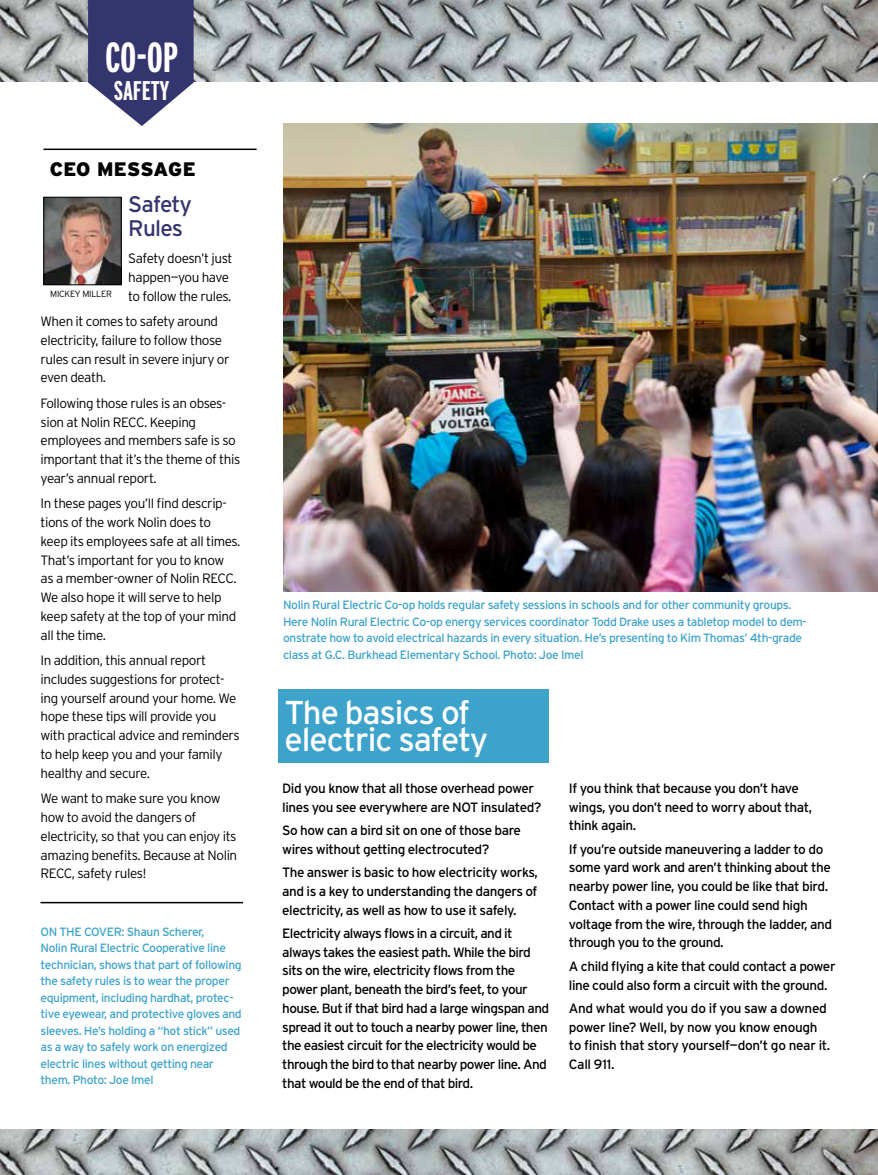
<style>
.page{position:relative;width:878px;height:1175px;background:#fff}
.page>*{position:absolute;margin:0;border:0;box-sizing:border-box;transform-origin:0 0}
.t1{font:700 extra-condensed 42px "Interstate";color:#fff}
.t2{font:33px/27px "Interstate";letter-spacing:-.03em;color:#fff}
.t3{font:700 extra-condensed 27px "Interstate";color:#fff}
.t4{font:22.5px/24px "Interstate";letter-spacing:-.04em;color:#34346e}
.t5{font:900 19.5px "Interstate";letter-spacing:.005em;color:#000}
.t6{font:13.5px/18.8px "Interstate";letter-spacing:-.035em;color:#000}
.t7{font:300 13.5px/18.8px "Interstate";letter-spacing:-.03em;color:#000}
.t8{font:12px/16.5px "Interstate";letter-spacing:-.03em;color:#3ea3cb}
.t9{font:300 9px "Interstate";letter-spacing:-.03em;color:#000}
</style>
<div class="page">
<img style="left:0;top:0;width:878px;height:81px">
<img style="left:0;top:1130px;width:878px;height:44px">
<img style="left:284px;top:123px;width:593px;height:468px">
<svg style="left:88px;top:0;width:106px;height:126px"></svg>
<hr style="left:44px;top:148px;width:212px;height:2px;background:#000">
<hr style="left:40px;top:902px;width:203px;height:1px;background:#000">
<div style="left:278px;top:688px;width:270px;height:74px;background:#3ea3cb"></div>
<hr style="left:877px;top:81px;width:1px;height:1049px;background:#3ea3cb">
<img style="left:45px;top:199px;width:74px;height:84px">
<div style="left:43px;top:197px;width:78px;height:88px;border:1px solid #000"></div>
<h1 class="t1" style="left:105px;top:34px;width:75px">CO-OP</h1>
<h3 class="t3" style="left:114px;top:76px;width:57px">SAFETY</h3>
<h3 class="t5" style="left:50px;top:158px;width:147px">CEO MESSAGE</h3>
<h3 class="t4" style="left:128px;top:191px;width:65px">Safety<br>Rules</h3>
<p class="t7" style="left:128px;top:249px;width:106px">Safety doesn’t just happen—you have to follow the rules.</p>
<p class="t7" style="left:40px;top:312px;width:190px">When it comes to safety around electricity, failure to follow those rules can result in severe injury or even death.</p>
<p class="t7" style="left:40px;top:393px;width:201px">Following those rules is an obses&shy;sion at Nolin RECC. Keeping employees and members safe is so important that it’s the theme of this year’s annual report.</p>
<p class="t7" style="left:40px;top:494px;width:201px">In these pages you’ll find descrip&shy;tions of the work Nolin does to keep its employees safe at all times.<br>That’s important for you to know as a member-owner of Nolin RECC.<br>We also hope it will serve to help keep safety at the top of your mind all the time.</p>
<p class="t7" style="left:40px;top:651px;width:201px">In addition, this annual report includes suggestions for protect&shy;ing yourself around your home. We hope these tips will provide you with practical advice and reminders to help keep you and your family healthy and secure.</p>
<p class="t7" style="left:40px;top:789px;width:198px">We want to make sure you know how to avoid the dangers of electricity, so that you can enjoy its amazing benefits. Because at Nolin<br>RECC, safety rules!</p>
<p class="t9" style="left:50px;top:289px;width:63px">MICKEY MILLER</p>
<p class="t8" style="left:40px;top:923px;width:203px">ON THE COVER: Shaun Scherer,<br>Nolin Rural Electric Cooperative line technician, shows that part of following the safety rules is to wear the proper equipment, including hardhat, protec&shy;tive eyewear, and protective gloves and sleeves. He’s holding a “hot stick” used as a way to safely work on energized electric lines without getting near them. Photo: Joe Imel</p>
<p class="t8" style="left:283px;top:596px;width:525px">Nolin Rural Electric Co-op holds regular safety sessions in schools and for other community groups.<br>Here Nolin Rural Electric Co-op energy services coordinator Todd Drake uses a tabletop model to dem&shy;onstrate how to avoid electrical hazards in every situation. He’s presenting to Kim Thomas’ 4th-grade class at G.C. Burkhead Elementary School. Photo: Joe Imel</p>
<h2 class="t2" style="left:284px;top:698px;width:205px">The basics of electric safety</h2>
<p class="t6" style="left:282px;top:778px;width:261px">Did you know that all those overhead power lines you see everywhere are NOT insulated?</p>
<p class="t6" style="left:282px;top:820px;width:240px">So how can a bird sit on one of those bare wires without getting electrocuted?</p>
<p class="t6" style="left:282px;top:862px;width:257px;text-align:justify">The answer is basic to how electricity works, and is a key to understanding the dangers of electricity, as well as how to use it safely.</p>
<p class="t6" style="left:282px;top:923px;width:268px">Electricity always flows in a circuit, and it always takes the easiest path. While the bird sits on the wire, electricity flows from the power plant, beneath the bird’s feet, to your house. But if that bird had a large wingspan and spread it out to touch a nearby power line, then the easiest circuit for the electricity would be through the bird to that nearby power line. And that would be the end of that bird.</p>
<p class="t6" style="left:569px;top:778px;width:245px">If you think that because you don’t have wings, you don’t need to worry about that, think again.</p>
<p class="t6" style="left:569px;top:839px;width:265px">If you’re outside maneuvering a ladder to do some yard work and aren’t thinking about the nearby power line, you could be like that bird.<br>Contact with a power line could send high voltage from the wire, through the ladder, and through you to the ground.</p>
<p class="t6" style="left:569px;top:956px;width:268px">A child flying a kite that could contact a power line could also form a circuit with the ground.</p>
<p class="t6" style="left:569px;top:998px;width:263px">And what would you do if you saw a downed power line? Well, by now you know enough to finish that story yourself—don’t go near it.<br>Call 911.</p>
</div>
